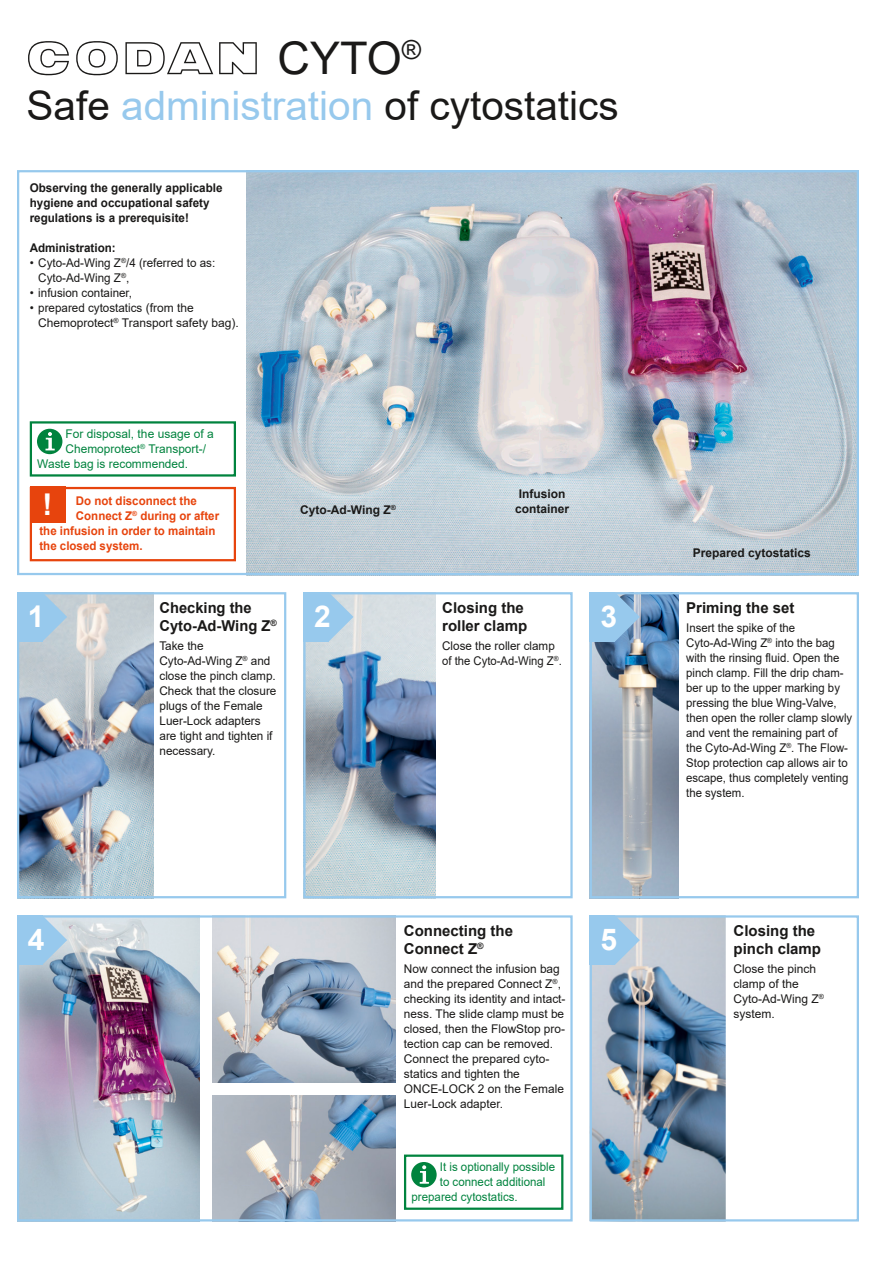
<style>
.page{position:relative;width:876px;height:1263px;background:#fff}
.page>*{position:absolute;margin:0;border:0;box-sizing:border-box;transform-origin:0 0}
.t1{font:45px "Arial";color:#1a1918}
.t2{font:40.5px "Arial";color:#1a1918}
.t3{font:700 30px "Arial";color:#fff}
.t4{font:700 15px/18px "Arial";color:#1a1918}
.t5{font:12px/15px "Arial";color:#1a1918}
.t6{font:12px/15px "Arial";color:#1a1918;scale:.95 1}
.t7{font:700 12px/15px "Arial";color:#1a1918}
.t8{font:700 12px "Arial";color:#e7440d;scale:.96 1}
.t9{font:12px "Arial";color:#00833e}
.t10{font:12px "Arial";color:#00833e;scale:.96 1}
.s1{color:#97c9ed}
</style>
<div class="page">
<img style="left:20px;top:595px;width:133px;height:300px">
<img style="left:306px;top:595px;width:129px;height:300px">
<img style="left:593px;top:595px;width:86px;height:300px">
<img style="left:593px;top:918px;width:133px;height:300px">
<img style="left:247px;top:173px;width:609px;height:399px">
<img style="left:20px;top:918px;width:180px;height:300px">
<img style="left:213px;top:918px;width:182px;height:165px">
<img style="left:213px;top:1095px;width:182px;height:123px">
<div style="left:17px;top:170px;width:842px;height:405px;border:2px solid #97c9ed"></div>
<div style="left:17px;top:592px;width:269px;height:306px;border:2px solid #97c9ed"></div>
<div style="left:303px;top:592px;width:270px;height:306px;border:2px solid #97c9ed"></div>
<div style="left:590px;top:592px;width:269px;height:306px;border:2px solid #97c9ed"></div>
<div style="left:590px;top:915px;width:269px;height:306px;border:2px solid #97c9ed"></div>
<svg style="left:17px;top:592px;width:50px;height:50px;background:#a0c9e7"></svg>
<div style="left:303px;top:592px;width:26px;height:50px;background:#97c9ed"></div>
<svg style="left:329px;top:592px;width:24px;height:50px"></svg>
<svg style="left:590px;top:592px;width:50px;height:50px;background:#94c0e3"></svg>
<svg style="left:590px;top:915px;width:50px;height:50px;background:#a4cbe8"></svg>
<div style="left:30px;top:487px;width:206px;height:74px;border:2px solid #e7440d"></div>
<div style="left:30px;top:487px;width:35px;height:36px;background:#e7440d"></div>
<svg style="left:20px;top:918px;width:47px;height:47px;background:#a0c9e6"></svg>
<div style="left:404px;top:1154px;width:159px;height:56px;border:2px solid #00833e"></div>
<div style="left:411px;top:1162px;width:26px;height:25px;background:#00833e;border-radius:50%"></div>
<svg style="left:420px;top:1165px;width:9px;height:19px"></svg>
<div style="left:17px;top:915px;width:556px;height:306px;border:2px solid #97c9ed"></div>
<div style="left:30px;top:421px;width:206px;height:56px;border:2px solid #00833e"></div>
<div style="left:37px;top:429px;width:25px;height:25px;background:#00833e;border-radius:50%"></div>
<svg style="left:46px;top:432px;width:9px;height:18px"></svg>
<svg style="left:28px;top:41px;width:41px;height:34px"></svg>
<svg style="left:76px;top:41px;width:42px;height:34px"></svg>
<svg style="left:125px;top:42px;width:88px;height:32px"></svg>
<svg style="left:219px;top:42px;width:38px;height:32px"></svg>
<h1 class="t1" style="left:278px;top:28px;width:145px">CYTO<sup>®</sup></h1>
<h2 class="t2" style="left:27px;top:78px;width:594px">Safe <span class="s1">administration</span> of cytostatics</h2>
<p class="t7" style="left:30px;top:180px;width:194px">Observing the generally applicable hygiene and occupational safety regulations is a prerequisite!</p>
<p class="t7" style="left:30px;top:240px;width:88px">Administration:</p>
<p class="t5" style="left:38px;top:255px;width:179px;text-indent:-9px">• Cyto-Ad-Wing Z<sup>®</sup>/4 (referred to as:<br>Cyto-Ad-Wing Z<sup>®</sup>,</p>
<p class="t5" style="left:30px;top:285px;width:104px">• infusion container,</p>
<p class="t5" style="left:38px;top:300px;width:202px;text-indent:-9px">• prepared cytostatics (from the<br>Chemoprotect<sup>®</sup> Transport safety bag).</p>
<p class="t9" style="left:66px;top:425px;width:150px">For disposal, the usage of a</p>
<p class="t9" style="left:66px;top:440px;width:142px">Chemoprotect<sup>®</sup> Transport-/</p>
<p class="t9" style="left:37px;top:455px;width:152px">Waste bag is recommended.</p>
<h3 class="t3" style="left:43px;top:483px;width:11px">!</h3>
<p class="t8" style="left:76px;top:493px;width:128px">Do not disconnect the</p>
<p class="t8" style="left:76px;top:508px;width:151px">Connect Z<sup>®</sup> during or after</p>
<p class="t8" style="left:39px;top:523px;width:185px">the infusion in order to maintain</p>
<p class="t8" style="left:39px;top:538px;width:109px">the closed system.</p>
<p class="t7" style="left:300px;top:502px;width:97px">Cyto-Ad-Wing Z<sup>®</sup></p>
<p class="t7" style="left:515px;top:486px;width:56px;text-align:center">Infusion container</p>
<p class="t4" style="left:159px;top:598px;width:119px">Checking the<br>Cyto-Ad-Wing Z<sup>®</sup></p>
<p class="t5" style="left:159px;top:638px;width:119px">Take the<br>Cyto-Ad-Wing Z<sup>®</sup> and close the pinch clamp.<br>Check that the closure plugs of the Female<br>Luer-Lock adapters are tight and tighten if necessary.</p>
<p class="t4" style="left:442px;top:598px;width:87px">Closing the roller clamp</p>
<p class="t5" style="left:442px;top:638px;width:121px">Close the roller clamp of the Cyto-Ad-Wing Z<sup>®</sup>.</p>
<h3 class="t3" style="left:28px;top:595px;width:18px">1</h3>
<h3 class="t3" style="left:314px;top:595px;width:18px">2</h3>
<h3 class="t3" style="left:601px;top:595px;width:18px">3</h3>
<h3 class="t3" style="left:28px;top:918px;width:18px">4</h3>
<p class="t4" style="left:404px;top:922px;width:111px">Connecting the<br>Connect Z<sup>®</sup></p>
<p class="t5" style="left:404px;top:961px;width:163px">Now connect the infusion bag and the prepared Connect Z<sup>®</sup>, checking its identity and intact&shy;ness. The slide clamp must be closed, then the FlowStop pro&shy;tection cap can be removed.<br>Connect the prepared cyto&shy;statics and tighten the<br>ONCE-LOCK 2 on the Female<br>Luer-Lock adapter.</p>
<p class="t10" style="left:440px;top:1158px;width:122px">It is optionally possible</p>
<p class="t10" style="left:440px;top:1173px;width:112px">to connect additional</p>
<p class="t10" style="left:412px;top:1188px;width:112px">prepared cytostatics.</p>
<h3 class="t3" style="left:601px;top:918px;width:18px">5</h3>
<p class="t7" style="left:693px;top:546px;width:120px">Prepared cytostatics</p>
<p class="t4" style="left:686px;top:598px;width:110px">Priming the set</p>
<p class="t6" style="left:686px;top:620px;width:176px">Insert the spike of the<br>Cyto-Ad-Wing Z<sup>®</sup> into the bag with the rinsing fluid. Open the pinch clamp. Fill the drip cham&shy;ber up to the upper marking by pressing the blue Wing-Valve, then open the roller clamp slowly and vent the remaining part of the Cyto-Ad-Wing Z<sup>®</sup>. The Flow-<br>Stop protection cap allows air to escape, thus completely venting the system.</p>
<p class="t4" style="left:733px;top:922px;width:89px">Closing the pinch clamp</p>
<p class="t5" style="left:733px;top:961px;width:92px">Close the pinch clamp of the<br>Cyto-Ad-Wing Z<sup>® </sup>system.</p>
</div>
